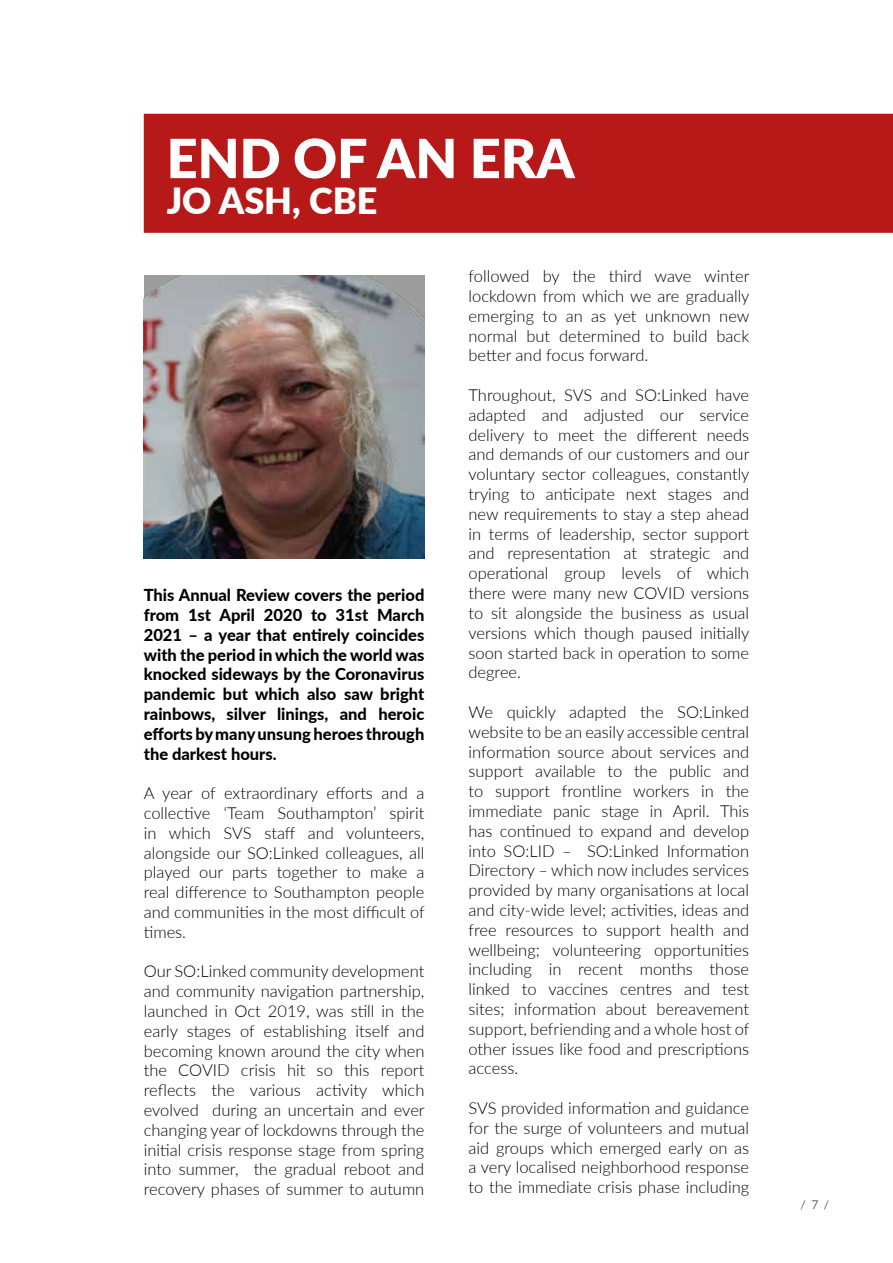
<style>
.page{position:relative;width:893px;height:1263px;background:#fff}
.page>*{position:absolute;margin:0;border:0;box-sizing:border-box;transform-origin:0 0}
.t1{font:900 54px "Lato";color:#fff}
.t2{font:900 36px "Lato";color:#fff}
.t3{font:300 16.5px/19.8px "Lato";color:#000;text-align:justify}
.t4{font:800 16.5px/19.8px "Lato";color:#000;text-align:justify}
.t5{font:300 12px "Lato";color:#000}
</style>
<div class="page">
<img style="left:144px;top:275px;width:280px;height:283px">
<div style="left:144px;top:114px;width:749px;height:119px;background:#b61918"></div>
<h1 class="t1" style="left:167px;top:118px;width:409px">END OF AN ERA</h1>
<h2 class="t2" style="left:167px;top:174px;width:212px">JO ASH, CBE</h2>
<p class="t4" style="left:144px;top:584px;width:282px">This Annual Review covers the period from 1st April 2020 to 31st March 2021 – a year that entirely coincides with the period in which the world was knocked sideways by the Coronavirus pandemic but which also saw bright rainbows, silver linings, and heroic efforts by many unsung heroes through the darkest hours.</p>
<p class="t3" style="left:144px;top:783px;width:282px">A year of extraordinary efforts and a collective ‘Team Southampton’ spirit in which SVS staff and volunteers, alongside our SO:Linked colleagues, all played our parts together to make a real difference to Southampton people and communities in the most difficult of times.</p>
<p class="t3" style="left:144px;top:961px;width:282px">Our SO:Linked community development and community navigation partnership, launched in Oct 2019, was still in the early stages of establishing itself and becoming known around the city when the COVID crisis hit so this report reflects the various activity which evolved during an uncertain and ever changing year of lockdowns through the initial crisis response stage from spring into summer, the gradual reboot and recovery phases of summer to autumn</p>
<p class="t3" style="left:469px;top:266px;width:283px">followed by the third wave winter lockdown from which we are gradually emerging to an as yet unknown new normal but determined to build back better and focus forward.</p>
<p class="t3" style="left:469px;top:385px;width:283px">Throughout, SVS and SO:Linked have adapted and adjusted our service delivery to meet the different needs and demands of our customers and our voluntary sector colleagues, constantly trying to anticipate next stages and new requirements to stay a step ahead in terms of leadership, sector support and representation at strategic and operational group levels of which there were many new COVID versions to sit alongside the business as usual versions which though paused initially soon started back in operation to some degree.</p>
<p class="t3" style="left:469px;top:701px;width:282px">We quickly adapted the SO:Linked website to be an easily accessible central information source about services and support available to the public and to support frontline workers in the immediate panic stage in April. This has continued to expand and develop into SO:LID – SO:Linked Information Directory – which now includes services provided by many organisations at local and city-wide level; activities, ideas and free resources to support health and wellbeing; volunteering opportunities including in recent months those linked to vaccines centres and test sites; information about bereavement support, befriending and a whole host of other issues like food and prescriptions access.</p>
<p class="t3" style="left:469px;top:1097px;width:282px">SVS provided information and guidance for the surge of volunteers and mutual aid groups which emerged early on as a very localised neighborhood response to the immediate crisis phase including</p>
<p class="t5" style="left:800px;top:1196px;width:30px">/ 7 /</p>
</div>
